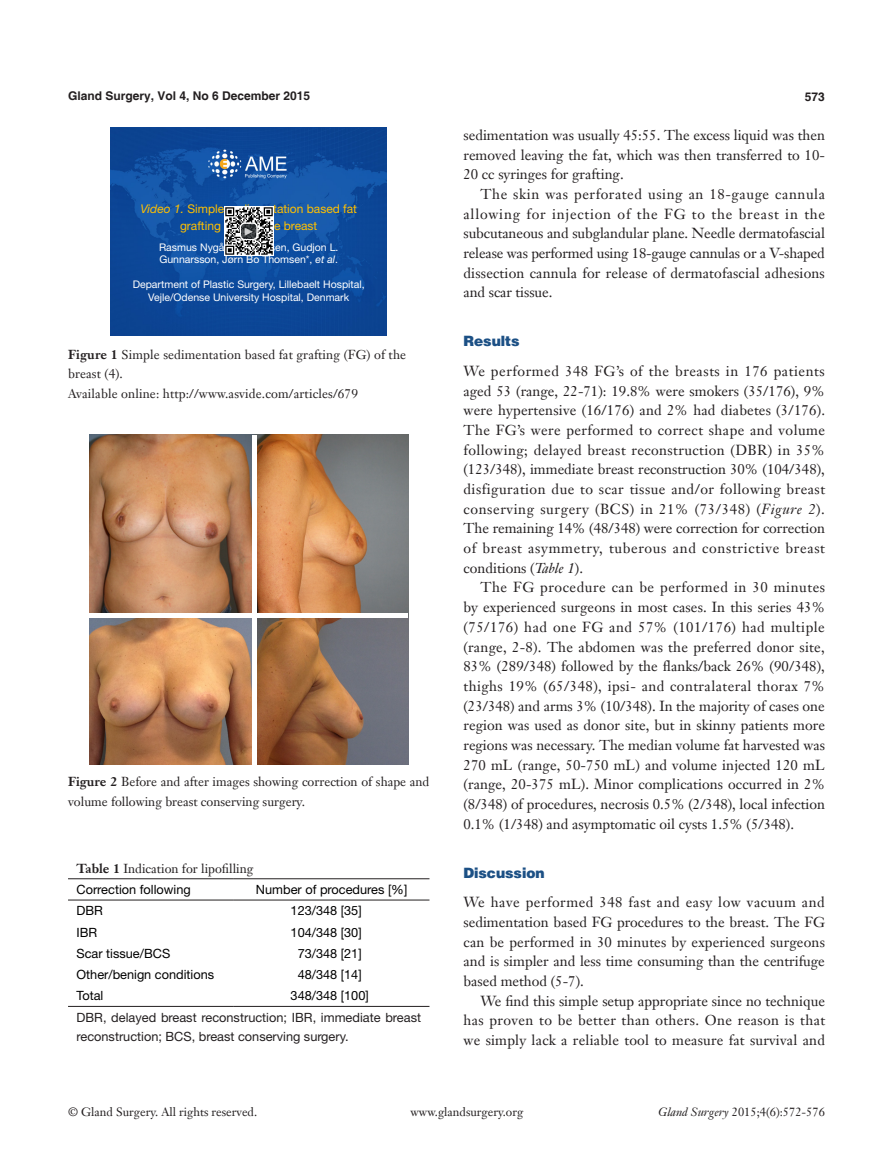
<style>
.page{position:relative;width:893px;height:1170px;background:#fff}
.page>*{position:absolute;margin:0;border:0;box-sizing:border-box;transform-origin:0 0}
.t1{font:14.25px/19.6px "Janson Text LT";color:#231f20;text-align:justify}
.一级标题-6_5{font:900 14.25px "Helvetica";color:#1c5085}
.t2{font:12.75px/19.5px "Janson Text LT";color:#231f20}
.t3{font:12.75px "Helvetica Neue LT Pro";color:#000}
.t4{font:12.75px/19.5px "Helvetica Neue LT Pro";color:#231f20}
.t5{font:12px "Janson Text LT";color:#231f20}
.t6{font:12px/16.5px "Helvetica Neue LT Pro";color:#ffc000;text-align:center}
.t7{font:700 12px "Helvetica";color:#231f20}
.t8{font:11.55px "Times New Roman";color:#fff}
.t9{font:10.5px/12.6px "Helvetica Neue LT Pro";color:#fff}
.s1{font-style:italic}
.s2{font-weight:700}
</style>
<div class="page">
<hr style="left:68px;top:878px;width:166px;height:1px;background:#231f20">
<hr style="left:234px;top:878px;width:195px;height:1px;background:#231f20">
<hr style="left:68px;top:899px;width:166px;height:1px;background:#231f20">
<hr style="left:234px;top:899px;width:195px;height:1px;background:#231f20">
<hr style="left:68px;top:1005px;width:166px;height:1px;background:#231f20">
<hr style="left:234px;top:1005px;width:195px;height:1px;background:#231f20">
<img style="left:89px;top:435px;width:319px;height:329px">
<div style="left:89px;top:613px;width:319px;height:5px;background:#fff"></div>
<div style="left:252px;top:435px;width:5px;height:329px;background:#fff"></div>
<img style="left:111px;top:128px;width:276px;height:207px">
<img style="left:224px;top:207px;width:49px;height:49px">
<svg style="left:240px;top:223px;width:17px;height:16px"></svg>
<div style="left:240px;top:223px;width:17px;height:17px;border:1px solid #fff;border-radius:4px"></div>
<p class="t7" style="left:68px;top:88px;width:244px">Gland Surgery, Vol 4, No 6 December 2015</p>
<p class="t7" style="left:805px;top:89px;width:22px">573</p>
<p class="t6" style="left:140px;top:200px;width:218px"><span class="s1">Video 1.</span> Simple sedimentation based fat grafting (FG) of the breast</p>
<p class="t9" style="left:159px;top:240px;width:181px">Rasmus Nygård Kristensen, Gudjon L.<br>Gunnarsson, Jørn Bo Thomsen*, <span class="s1">et al</span>.</p>
<p class="t9" style="left:133px;top:278px;width:234px;text-align:center">Department of Plastic Surgery, Lillebaelt Hospital,<br>Vejle/Odense University Hospital, Denmark</p>
<p class="t8" style="left:257px;top:225px;width:13px;rotate:90deg">▲</p>
<p class="t2" style="left:68px;top:344px;width:340px"><span class="s2">Figure 1</span> Simple sedimentation based fat grafting (FG) of the breast (4).<br>Available online: http://www.asvide.com/articles/679</p>
<p class="t2" style="left:68px;top:771px;width:363px"><span class="s2">Figure 2</span> Before and after images showing correction of shape and volume following breast conserving surgery.</p>
<p class="t2" style="left:77px;top:858px;width:179px"><span class="s2">Table 1</span> Indication for lipofilling</p>
<p class="t3" style="left:77px;top:881px;width:116px">Correction following</p>
<p class="t3" style="left:256px;top:881px;width:153px">Number of procedures [%]</p>
<p class="t3" style="left:77px;top:902px;width:28px">DBR</p>
<p class="t3" style="left:291px;top:902px;width:73px">123/348 [35]</p>
<p class="t3" style="left:77px;top:924px;width:22px">IBR</p>
<p class="t3" style="left:291px;top:924px;width:73px">104/348 [30]</p>
<p class="t3" style="left:77px;top:945px;width:95px">Scar tissue/BCS</p>
<p class="t3" style="left:298px;top:945px;width:66px">73/348 [21]</p>
<p class="t3" style="left:77px;top:966px;width:139px">Other/benign conditions</p>
<p class="t3" style="left:298px;top:966px;width:66px">48/348 [14]</p>
<p class="t3" style="left:77px;top:987px;width:28px">Total</p>
<p class="t3" style="left:291px;top:987px;width:80px">348/348 [100]</p>
<p class="t4" style="left:77px;top:1006px;width:346px">DBR, delayed breast reconstruction; IBR, immediate breast reconstruction; BCS, breast conserving surgery.</p>
<p class="t1" style="left:463px;top:125px;width:363px">sedimentation was usually 45:55. The excess liquid was then removed leaving the fat, which was then transferred to 10- 20 cc syringes for grafting.</p>
<p class="t1" style="left:463px;top:184px;width:363px;text-indent:17px">The skin was perforated using an 18-gauge cannula allowing for injection of the FG to the breast in the subcutaneous and subglandular plane. Needle dermatofascial release was performed using 18-gauge cannulas or a V-shaped dissection cannula for release of dermatofascial adhesions and scar tissue.</p>
<p class="一级标题-6_5" style="left:463px;top:332px;width:58px">Results</p>
<p class="t1" style="left:463px;top:361px;width:363px">We performed 348 FG’s of the breasts in 176 patients aged 53 (range, 22-71): 19.8% were smokers (35/176), 9% were hypertensive (16/176) and 2% had diabetes (3/176).<br>The FG’s were performed to correct shape and volume following; delayed breast reconstruction (DBR) in 35% (123/348), immediate breast reconstruction 30% (104/348), disfiguration due to scar tissue and/or following breast conserving surgery (BCS) in 21% (73/348) (<span class="s1">Figure 2</span>).<br>The remaining 14% (48/348) were correction for correction of breast asymmetry, tuberous and constrictive breast conditions (<span class="s1">Table 1</span>).</p>
<p class="t1" style="left:463px;top:577px;width:363px;text-indent:17px">The FG procedure can be performed in 30 minutes by experienced surgeons in most cases. In this series 43% (75/176) had one FG and 57% (101/176) had multiple (range, 2-8). The abdomen was the preferred donor site, 83% (289/348) followed by the flanks/back 26% (90/348), thighs 19% (65/348), ipsi- and contralateral thorax 7% (23/348) and arms 3% (10/348). In the majority of cases one region was used as donor site, but in skinny patients more regions was necessary. The median volume fat harvested was 270 mL (range, 50-750 mL) and volume injected 120 mL (range, 20-375 mL). Minor complications occurred in 2% (8/348) of procedures, necrosis 0.5% (2/348), local infection 0.1% (1/348) and asymptomatic oil cysts 1.5% (5/348).</p>
<p class="一级标题-6_5" style="left:463px;top:863px;width:83px">Discussion</p>
<p class="t1" style="left:463px;top:892px;width:363px">We have performed 348 fast and easy low vacuum and sedimentation based FG procedures to the breast. The FG can be performed in 30 minutes by experienced surgeons and is simpler and less time consuming than the centrifuge based method (5-7).</p>
<p class="t1" style="left:463px;top:990px;width:363px;text-indent:17px">We find this simple setup appropriate since no technique has proven to be better than others. One reason is that we simply lack a reliable tool to measure fat survival and</p>
<p class="t5" style="left:68px;top:1104px;width:191px">© Gland Surgery. All rights reserved.</p>
<p class="t5" style="left:410px;top:1104px;width:114px">www.glandsurgery.org</p>
<p class="t5" style="left:658px;top:1104px;width:168px"><span class="s1">Gland Surgery</span> 2015;4(6):572-576</p>
</div>
